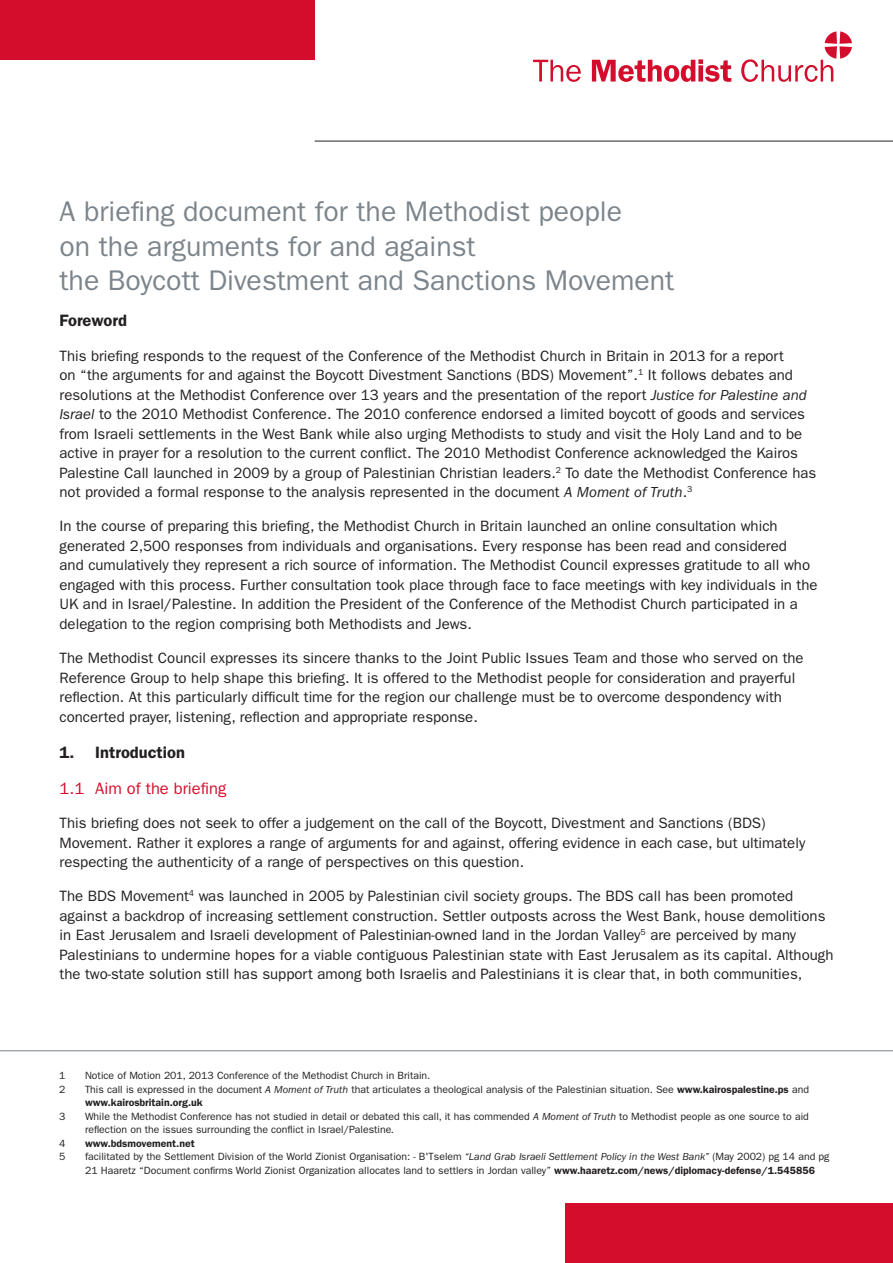
<style>
.page{position:relative;width:893px;height:1263px;background:#fff}
.page>*{position:absolute;margin:0;border:0;box-sizing:border-box;transform-origin:0 0}
.t1{font:28.5px/34.5px "Franklin Gothic";color:#7c858c}
.t2{font:600 16.5px "Franklin Gothic";color:#231f20}
.t3{font:16.5px "Franklin Gothic";color:#d30d2b}
.t4{font:15px/19.5px "Franklin Gothic";color:#231f20}
.Footnote{font:10.5px/13.5px "Franklin Gothic";color:#231f20}
.Footnote-2{font:600 10.5px "Franklin Gothic";color:#231f20}
.s1{font-style:italic}
.s2{font-weight:600}
</style>
<div class="page">
<hr style="left:0;top:1050px;width:893px;height:1px;background:#7c858c">
<svg style="left:533px;top:60px;width:48px;height:22px"></svg>
<svg style="left:592px;top:59px;width:139px;height:23px"></svg>
<svg style="left:741px;top:31px;width:111px;height:51px"></svg>
<div style="left:566px;top:1203px;width:327px;height:60px;background:#d30d2b"></div>
<div style="left:0;top:0;width:315px;height:60px;background:#d30d2b"></div>
<hr style="left:315px;top:141px;width:578px;height:1px;background:#231f20">
<p class="t1" style="left:60px;top:195px;width:616px">A briefing document for the Methodist people<br>on the arguments for and against<br>the Boycott Divestment and Sanctions Movement</p>
<p class="t2" style="left:60px;top:311px;width:69px">Foreword</p>
<p class="t4" style="left:60px;top:346px;width:758px">This briefing responds to the request of the Conference of the Methodist Church in Britain in 2013 for a report<br>on “the arguments for and against the Boycott Divestment Sanctions (BDS) Movement”.<sup>1</sup> It follows debates and resolutions at the Methodist Conference over 13 years and the presentation of the report <span class="s1">Justice for Palestine and Israel</span> to the 2010 Methodist Conference. The 2010 conference endorsed a limited boycott of goods and services from Israeli settlements in the West Bank while also urging Methodists to study and visit the Holy Land and to be active in prayer for a resolution to the current conflict. The 2010 Methodist Conference acknowledged the Kairos Palestine Call launched in 2009 by a group of Palestinian Christian leaders.<sup>2</sup> To date the Methodist Conference has not provided a formal response to the analysis represented in the document <span class="s1">A Moment of Truth</span>.<sup>3</sup></p>
<p class="t4" style="left:60px;top:517px;width:759px">In the course of preparing this briefing, the Methodist Church in Britain launched an online consultation which generated 2,500 responses from individuals and organisations. Every response has been read and considered<br>and cumulatively they represent a rich source of information. The Methodist Council expresses gratitude to all who engaged with this process. Further consultation took place through face to face meetings with key individuals in the UK and in Israel/Palestine. In addition the President of the Conference of the Methodist Church participated in a delegation to the region comprising both Methodists and Jews.</p>
<p class="t4" style="left:60px;top:649px;width:746px">The Methodist Council expresses its sincere thanks to the Joint Public Issues Team and those who served on the Reference Group to help shape this briefing. It is offered to the Methodist people for consideration and prayerful reflection. At this particularly difficult time for the region our challenge must be to overcome despondency with concerted prayer, listening, reflection and appropriate response.</p>
<p class="t2" style="left:60px;top:742px;width:127px">1. Introduction</p>
<p class="t3" style="left:60px;top:778px;width:168px">1.1 Aim of the briefing</p>
<p class="t4" style="left:60px;top:813px;width:747px">This briefing does not seek to offer a judgement on the call of the Boycott, Divestment and Sanctions (BDS)<br>Movement. Rather it explores a range of arguments for and against, offering evidence in each case, but ultimately respecting the authenticity of a range of perspectives on this question.</p>
<p class="t4" style="left:60px;top:887px;width:775px">The BDS Movement<sup>4</sup> was launched in 2005 by Palestinian civil society groups. The BDS call has been promoted against a backdrop of increasing settlement construction. Settler outposts across the West Bank, house demolitions in East Jerusalem and Israeli development of Palestinian-owned land in the Jordan Valley<sup>5</sup> are perceived by many Palestinians to undermine hopes for a viable contiguous Palestinian state with East Jerusalem as its capital. Although the two-state solution still has support among both Israelis and Palestinians it is clear that, in both communities,</p>
<p class="Footnote" style="left:59px;top:1069px;width:8px">1</p>
<p class="Footnote" style="left:85px;top:1069px;width:347px">Notice of Motion 201, 2013 Conference of the Methodist Church in Britain.</p>
<p class="Footnote" style="left:59px;top:1082px;width:8px">2</p>
<p class="Footnote" style="left:85px;top:1082px;width:725px">This call is expressed in the document <span class="s1">A Moment of Truth</span> that articulates a theological analysis of the Palestinian situation. See <span class="s2">www.kairospalestine.ps</span> and <span class="s2">www.kairosbritain.org.uk</span></p>
<p class="Footnote" style="left:59px;top:1109px;width:8px">3</p>
<p class="Footnote" style="left:85px;top:1109px;width:725px">While the Methodist Conference has not studied in detail or debated this call, it has commended <span class="s1">A Moment of Truth</span> to Methodist people as one source to aid reflection on the issues surrounding the conflict in Israel/Palestine<span class="s1">.</span></p>
<p class="Footnote" style="left:59px;top:1136px;width:8px">4</p>
<p class="Footnote-2" style="left:85px;top:1137px;width:111px">www.bdsmovement.net</p>
<p class="Footnote" style="left:59px;top:1150px;width:8px">5</p>
<p class="Footnote" style="left:85px;top:1150px;width:746px">facilitated by the Settlement Division of the World Zionist Organisation: - B'Tselem <span class="s1">“Land Grab Israeli Settlement Policy in the West Bank”</span> (May 2002) pg 14 and pg<br>21 Haaretz “Document confirms World Zionist Organization allocates land to settlers in Jordan valley” <span class="s2">www.haaretz.com/news/diplomacy-defense/1.545856</span></p>
</div>
